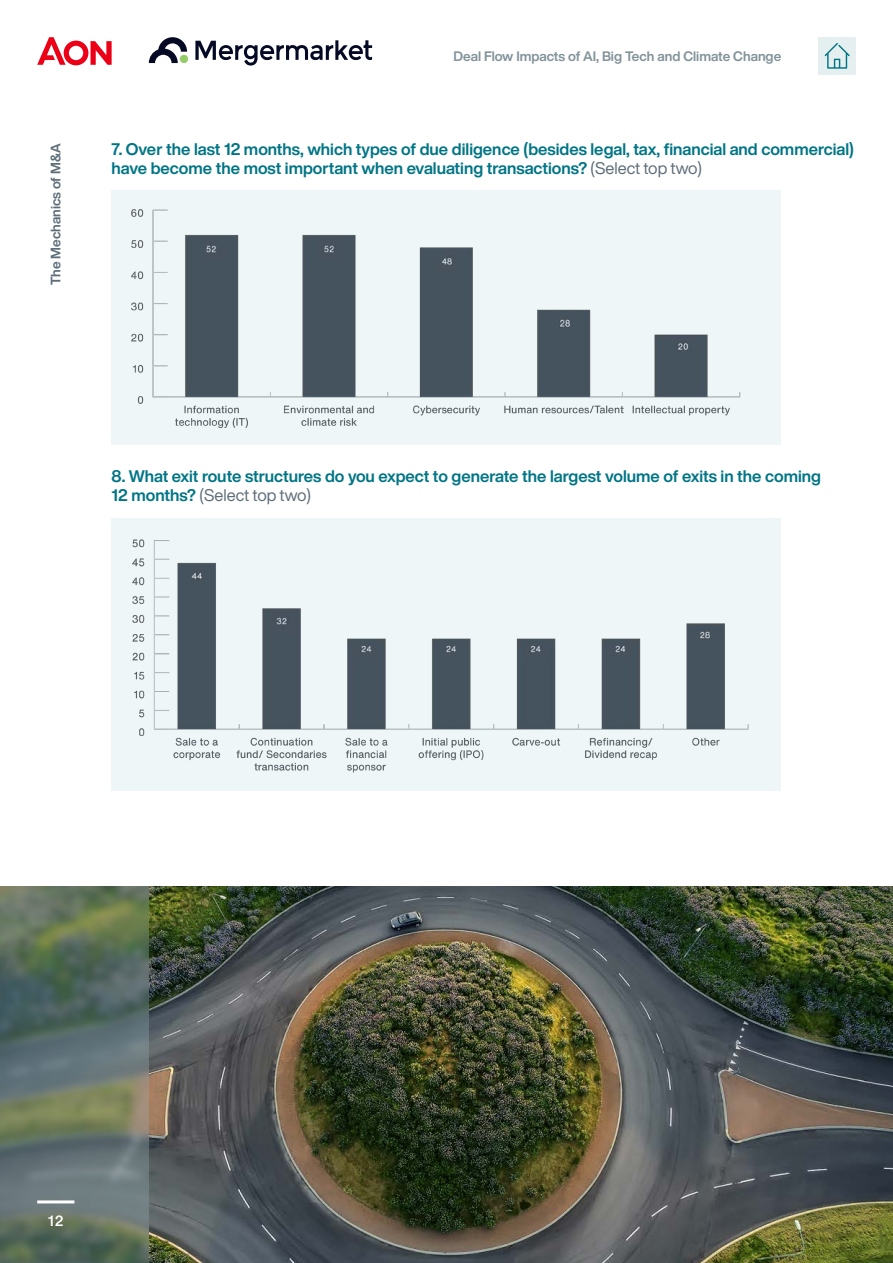
<style>
.page{position:relative;width:893px;height:1263px;background:#fff}
.page>*{position:absolute;margin:0;border:0;box-sizing:border-box;transform-origin:0 0}
.Body_Copy_9pt{font:700 16.5px/18.9px "Helvetica Now Display";color:#007585}
.Page_number{font:500 14.55px "Helvetica Now Text";color:#fff}
.Introduction_text_20pt{font:700 13.5px "Helvetica Now Display";color:#82939a}
.Introduction_text_20pt-2{font:700 13.5px "Helvetica Now Display";color:#5d6d78}
.s1{font-weight:400;color:#5d6d78}
</style>
<div class="page">
<img style="left:149px;top:886px;width:744px;height:377px">
<svg style="left:0;top:886px;width:149px;height:377px;background:#627266"></svg>
<div style="left:819px;top:37px;width:37px;height:37px;background:#e5eff0"></div>
<svg style="left:824px;top:43px;width:26px;height:26px"></svg>
<hr style="left:37px;top:1200px;width:37px;height:3px;background:#fff">
<img style="left:112px;top:191px;width:669px;height:254px">
<img style="left:112px;top:518px;width:669px;height:273px">
<svg style="left:149px;top:37px;width:38px;height:26px"></svg>
<svg style="left:195px;top:40px;width:177px;height:26px"></svg>
<svg style="left:37px;top:37px;width:75px;height:28px"></svg>
<p class="Introduction_text_20pt" style="left:453px;top:47px;width:329px">Deal Flow Impacts of AI, Big Tech and Climate Change</p>
<p class="Introduction_text_20pt-2" style="left:47px;top:285px;width:144px;rotate:-90deg">The Mechanics of M&amp;A</p>
<p class="Body_Copy_9pt" style="left:112px;top:139px;width:744px">7. Over the last 12 months, which types of due diligence (besides legal, tax, financial and commercial) have become the most important when evaluating transactions? <span class="s1">(Select top two)</span></p>
<p class="Body_Copy_9pt" style="left:112px;top:467px;width:711px">8. What exit route structures do you expect to generate the largest volume of exits in the coming<br>12 months? <span class="s1">(Select top two)</span></p>
<p class="Page_number" style="left:48px;top:1211px;width:18px">12</p>
</div>
